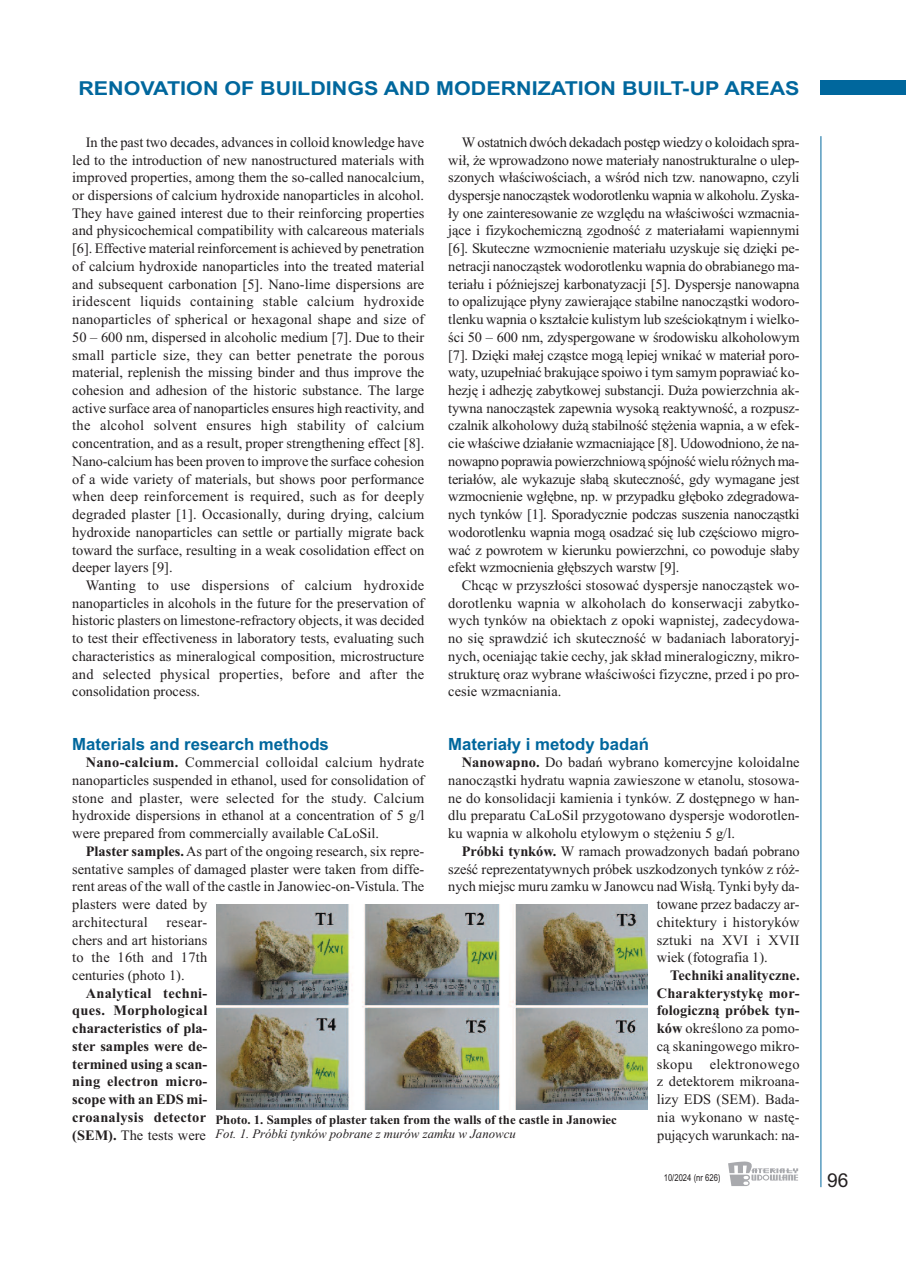
<style>
.page{position:relative;width:906px;height:1268px;background:#fff}
.page>*{position:absolute;margin:0;border:0;box-sizing:border-box;transform-origin:0 0}
.t1{font:700 19.2px "Arial";color:#00679d;scale:1.12 1}
.t2{font:19.2px "Arial";color:#231f20}
.t3{font:700 16.8px "Arial";color:#00679d}
.t4{font:14.4px/17.7px "Times New Roman";color:#231f20;text-align:justify}
.t5{font:700 14.4px/17.7px "Times New Roman";letter-spacing:.02em;color:#231f20;text-align:justify}
.t6{font:700 12.75px "Times New Roman";color:#231f20}
.t7{font:italic 12.75px "Times New Roman";color:#231f20}
.t8{font:9.6px "Arial";color:#231f20;scale:.8 1}
.s1{font-weight:700}
.s2{font-weight:400}
</style>
<div class="page">
<div style="left:821px;top:81px;width:85px;height:14px;background:#00679d"></div>
<hr style="left:820px;top:136px;width:1px;height:1050px;background:#00679d">
<svg style="left:728px;top:1161px;width:70px;height:24px"></svg>
<img style="left:217px;top:904px;width:430px;height:204px">
<h1 class="t1" style="left:78px;top:77px;width:645px">RENOVATION OF BUILDINGS AND MODERNIZATION BUILT-UP AREAS</h1>
<p class="t4" style="left:72px;top:133px;width:353px;text-indent:13px">In the past two decades, advances in colloid knowledge have led to the introduction of new nanostructured materials with improved properties, among them the so-called nanocalcium, or dispersions of calcium hydroxide nanoparticles in alcohol.<br>They have gained interest due to their reinforcing properties and physicochemical compatibility with calcareous materials [6]. Effective material reinforcement is achieved by penetration of calcium hydroxide nanoparticles into the treated material and subsequent carbonation [5]. Nano-lime dispersions are iridescent liquids containing stable calcium hydroxide nanoparticles of spherical or hexagonal shape and size of 50 – 600 nm, dispersed in alcoholic medium [7]. Due to their small particle size, they can better penetrate the porous material, replenish the missing binder and thus improve the cohesion and adhesion of the historic substance. The large active surface area of nanoparticles ensures high reactivity, and the alcohol solvent ensures high stability of calcium concentration, and as a result, proper strengthening effect [8].<br>Nano-calcium has been proven to improve the surface cohesion of a wide variety of materials, but shows poor performance when deep reinforcement is required, such as for deeply degraded plaster [1]. Occasionally, during drying, calcium hydroxide nanoparticles can settle or partially migrate back toward the surface, resulting in a weak cosolidation effect on deeper layers [9].</p>
<p class="t4" style="left:72px;top:576px;width:353px;text-indent:13px">Wanting to use dispersions of calcium hydroxide nanoparticles in alcohols in the future for the preservation of historic plasters on limestone-refractory objects, it was decided to test their effectiveness in laboratory tests, evaluating such characteristics as mineralogical composition, microstructure and selected physical properties, before and after the consolidation process.</p>
<p class="t3" style="left:72px;top:733px;width:258px">Materials and research methods</p>
<p class="t4" style="left:72px;top:753px;width:353px;text-indent:14px"><span class="s1">Nano-calcium.</span> Commercial colloidal calcium hydrate nanoparticles suspended in ethanol, used for consolidation of stone and plaster, were selected for the study. Calcium hydroxide dispersions in ethanol at a concentration of 5 g/l were prepared from commercially available CaLoSil.</p>
<p class="t4" style="left:72px;top:841px;width:353px;text-align:left;text-indent:14px"><span class="s1">Plaster samples.</span> As part of the ongoing research, six repre&shy;sentative samples of damaged plaster were taken from diffe&shy;rent areas of the wall of the castle in Janowiec-on-Vistula. The plasters were dated by<br>architectural</p>
<p class="t4" style="left:448px;top:133px;width:353px;text-indent:14px">W ostatnich dwóch dekadach postęp wiedzy o koloidach spra&shy;wił, że wprowadzono nowe materiały nanostrukturalne o ulep&shy;szonych właściwościach, a wśród nich tzw. nanowapno, czyli dyspersje nanocząstek wodorotlenku wapnia w alkoholu. Zyska&shy;ły one zainteresowanie ze względu na właściwości wzmacnia&shy;jące i fizykochemiczną zgodność z materiałami wapiennymi [6]. Skuteczne wzmocnienie materiału uzyskuje się dzięki pe&shy;netracji nanocząstek wodorotlenku wapnia do obrabianego ma&shy;teriału i późniejszej karbonatyzacji [5]. Dyspersje nanowapna to opalizujące płyny zawierające stabilne nanocząstki wodoro&shy;tlenku wapnia o kształcie kulistym lub sześciokątnym i wielko&shy;ści 50 – 600 nm, zdyspergowane w środowisku alkoholowym [7]. Dzięki małej cząstce mogą lepiej wnikać w materiał poro&shy;waty, uzupełniać brakujące spoiwo i tym samym poprawiać ko&shy;hezję i adhezję zabytkowej substancji. Duża powierzchnia ak&shy;tywna nanocząstek zapewnia wysoką reaktywność, a rozpusz&shy;czalnik alkoholowy dużą stabilność stężenia wapnia, a w efek&shy;cie właściwe działanie wzmacniające [8]. Udowodniono, że na&shy;nowapno poprawia powierzchniową spójność wielu różnych ma&shy;teriałów, ale wykazuje słabą skuteczność, gdy wymagane jest wzmocnienie wgłębne, np. w przypadku głęboko zdegradowa&shy;nych tynków [1]. Sporadycznie podczas suszenia nanocząstki wodorotlenku wapnia mogą osadzać się lub częściowo migro&shy;wać z powrotem w kierunku powierzchni, co powoduje słaby efekt wzmocnienia głębszych warstw [9].</p>
<p class="t4" style="left:448px;top:576px;width:353px;text-indent:14px">Chcąc w przyszłości stosować dyspersje nanocząstek wo&shy;dorotlenku wapnia w alkoholach do konserwacji zabytko&shy;wych tynków na obiektach z opoki wapnistej, zadecydowa&shy;no się sprawdzić ich skuteczność w badaniach laboratoryj&shy;nych, oceniając takie cechy, jak skład mineralogiczny, mikro&shy;strukturę oraz wybrane właściwości fizyczne, przed i po pro&shy;cesie wzmacniania.</p>
<p class="t3" style="left:448px;top:733px;width:202px">Materiały i metody badań</p>
<p class="t4" style="left:448px;top:753px;width:353px;text-indent:14px"><span class="s1">Nanowapno.</span> Do badań wybrano komercyjne koloidalne nanocząstki hydratu wapnia zawieszone w etanolu, stosowa&shy;ne do konsolidacji kamienia i tynków. Z dostępnego w han&shy;dlu preparatu CaLoSil przygotowano dyspersje wodorotlen&shy;ku wapnia w alkoholu etylowym o stężeniu 5 g/l.</p>
<p class="t4" style="left:462px;top:841px;width:339px"><span class="s1">Próbki tynków.</span> W ramach prowadzonych badań pobrano</p>
<p class="t4" style="left:448px;top:859px;width:353px">sześć reprezentatywnych próbek uszkodzonych tynków z róż-</p>
<p class="t4" style="left:448px;top:877px;width:353px">nych miejsc muru zamku w Janowcu nad Wisłą. Tynki były da-</p>
<p class="t4" style="left:657px;top:895px;width:144px">towane przez badaczy ar-</p>
<p class="t4" style="left:657px;top:912px;width:144px">chitektury i historyków</p>
<p class="t4" style="left:657px;top:930px;width:144px">sztuki na XVI i XVII</p>
<p class="t4" style="left:657px;top:948px;width:112px">wiek (fotografia 1).</p>
<p class="t4" style="left:657px;top:965px;width:144px;text-indent:14px"><span class="s1">Techniki analityczne.<br>Charakterystykę mor&shy;fologiczną próbek tyn&shy;ków</span> określono za pomo&shy;cą skaningowego mikro&shy;skopu elektronowego z detektorem mikroana&shy;lizy EDS (SEM). Bada&shy;nia wykonano w nastę&shy;pujących warunkach: na-</p>
<p class="t4" style="left:72px;top:912px;width:137px;text-indent:94px">resear&shy;chers and art historians to the 16th and 17th centuries (photo 1).</p>
<p class="t5" style="left:72px;top:983px;width:137px;text-indent:13px">Analytical techni&shy;ques. Morphological characteristics of pla&shy;ster samples were de&shy;termined using a scan&shy;ning electron micro&shy;scope with an EDS mi&shy;croanalysis detector (SEM). <span class="s2">The tests were</span></p>
<p class="t6" style="left:215px;top:1111px;width:403px">Photo. 1. Samples of plaster taken from the walls of the castle in Janowiec</p>
<p class="t7" style="left:215px;top:1126px;width:302px">Fot. 1. Próbki tynków pobrane z murów zamku w Janowcu</p>
<p class="t8" style="left:664px;top:1171px;width:72px">10/2024 (nr 626)</p>
<h1 class="t2" style="left:827px;top:1168px;width:23px">96</h1>
</div>
